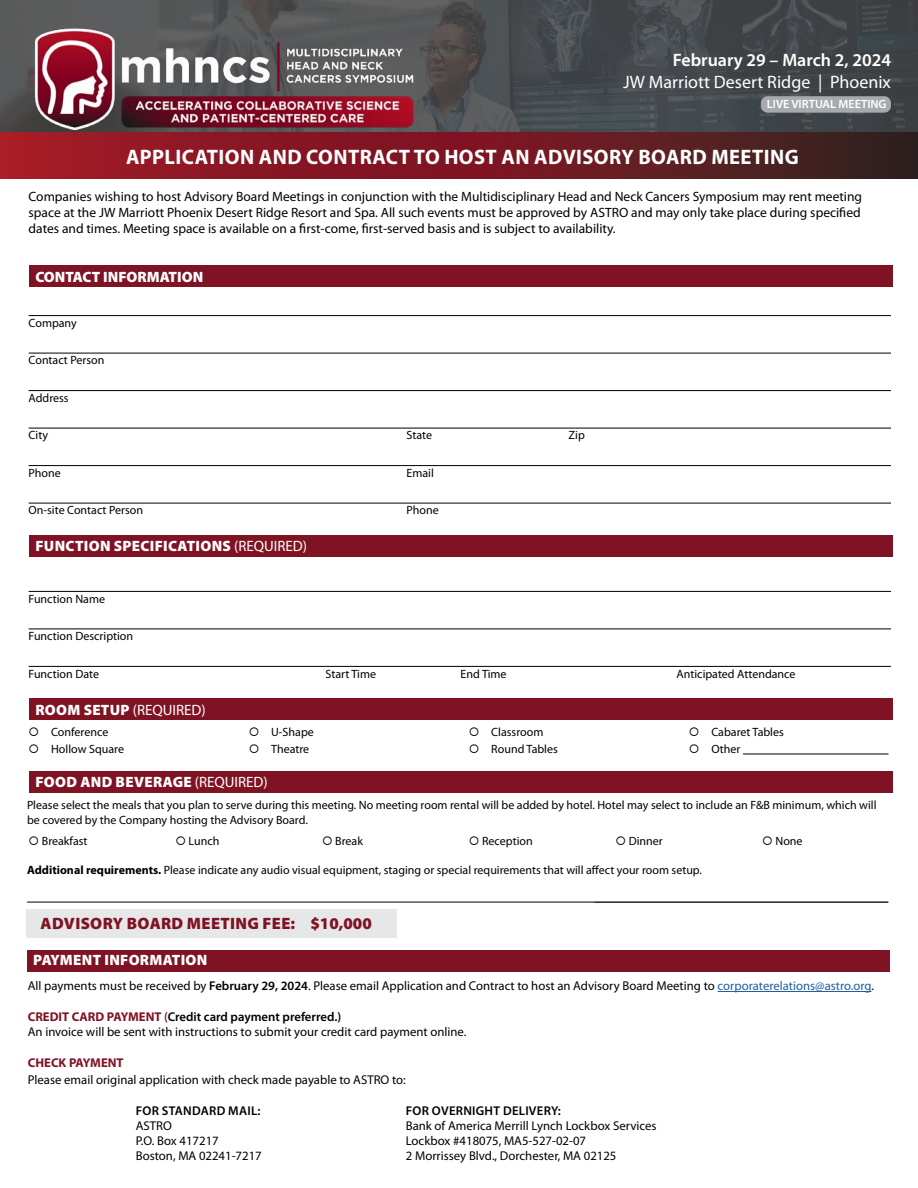
<style>
.page{position:relative;width:918px;height:1188px;background:#fff}
.page>*{position:absolute;margin:0;border:0;box-sizing:border-box;transform-origin:0 0}
.t1{font:700 21px "Myriad Pro";letter-spacing:.02em;color:#fff}
.t2{font:18px "Myriad Pro";color:#fff}
.t3{font:600 18px "Myriad Pro";color:#fff}
.t4{font:900 16.5px "Myriad Pro";letter-spacing:.02em;color:#801323}
.t5{font:900 15px "Myriad Pro";letter-spacing:.02em;color:#fff}
.t6{font:15px "Myriad Pro";color:#fff}
.t7{font:900 15px "Myriad Pro";color:#fff}
.t8{font:13.5px/16.2px "Myriad Pro";color:#000;text-align:justify}
.t9{font:12.75px/15.3px "Myriad Pro";color:#000}
.t10{font:600 12.75px "Myriad Pro";letter-spacing:.02em;color:#000}
.t11{font:700 12.75px "Myriad Pro";color:#801323}
.t12{font:12px/15px "Myriad Pro";color:#000}
.t13{font:600 12px "Myriad Pro";color:#fff}
.s1{font-weight:400}
.s2{font-weight:900}
.s3{font-weight:700}
.s4{font-weight:600}
.s5{color:#215e9e}
.s6{font-weight:700;color:#801323}
.s7{font-weight:600;color:#801323}
</style>
<div class="page">
<svg style="left:0;top:0;width:918px;height:133px;background:#484b4e"></svg>
<div style="left:761px;top:96px;width:130px;height:17px;background:#a7a9ac;border-radius:7px"></div>
<svg style="left:0;top:133px;width:918px;height:46px;background:#731a23"></svg>
<img style="left:27px;top:28px;width:393px;height:105px">
<hr style="left:29px;top:315px;width:862px;height:1px;background:#000">
<hr style="left:29px;top:353px;width:862px;height:1px;background:#000">
<hr style="left:29px;top:390px;width:862px;height:1px;background:#000">
<hr style="left:29px;top:428px;width:862px;height:1px;background:#000">
<hr style="left:29px;top:465px;width:862px;height:1px;background:#000">
<hr style="left:29px;top:503px;width:862px;height:1px;background:#000">
<hr style="left:27px;top:902px;width:861px;height:1px;background:#000">
<hr style="left:29px;top:591px;width:862px;height:1px;background:#000">
<hr style="left:29px;top:629px;width:862px;height:1px;background:#000">
<hr style="left:29px;top:666px;width:862px;height:1px;background:#000">
<div style="left:26px;top:910px;width:370px;height:28px;background:#e6e7e8"></div>
<hr style="left:743px;top:754px;width:146px;height:1px;background:#000">
<div style="left:29px;top:265px;width:864px;height:22px;background:#801323"></div>
<div style="left:29px;top:535px;width:864px;height:21px;background:#801323"></div>
<div style="left:29px;top:698px;width:864px;height:22px;background:#801323"></div>
<div style="left:29px;top:771px;width:864px;height:21px;background:#801323"></div>
<div style="left:27px;top:950px;width:862px;height:21px;background:#801323"></div>
<hr style="left:718px;top:991px;width:153px;height:1px;background:#215e9e">
<h2 class="t3" style="left:673px;top:49px;width:220px">February 29 – March 2, 2024</h2>
<h2 class="t2" style="left:623px;top:71px;width:269px">JW Marriott Desert Ridge | Phoenix</h2>
<p class="t13" style="left:767px;top:96px;width:121px">LIVE VIRTUAL MEETING</p>
<h1 class="t1" style="left:126px;top:143px;width:674px">APPLICATION AND CONTRACT TO HOST AN ADVISORY BOARD MEETING</h1>
<p class="t8" style="left:29px;top:188px;width:835px">Companies wishing to host Advisory Board Meetings in conjunction with the Multidisciplinary Head and Neck Cancers Symposium may rent meeting space at the JW Marriott Phoenix Desert Ridge Resort and Spa. All such events must be approved by ASTRO and may only take place during specified dates and times. Meeting space is available on a first-come, first-served basis and is subject to availability.</p>
<p class="t7" style="left:35px;top:266px;width:169px">CONTACT INFORMATION</p>
<p class="t12" style="left:29px;top:315px;width:50px">Company</p>
<p class="t12" style="left:29px;top:353px;width:77px">Contact Person</p>
<p class="t12" style="left:29px;top:390px;width:42px">Address</p>
<p class="t12" style="left:29px;top:428px;width:21px">City</p>
<p class="t12" style="left:407px;top:428px;width:27px">State</p>
<p class="t12" style="left:569px;top:428px;width:18px">Zip</p>
<p class="t12" style="left:29px;top:465px;width:34px">Phone</p>
<p class="t12" style="left:407px;top:465px;width:29px">Email</p>
<p class="t12" style="left:29px;top:503px;width:116px">On-site Contact Person</p>
<p class="t12" style="left:407px;top:503px;width:34px">Phone</p>
<p class="t5" style="left:36px;top:536px;width:273px">FUNCTION SPECIFICATIONS <span class="s1">(REQUIRED)</span></p>
<p class="t12" style="left:29px;top:591px;width:78px">Function Name</p>
<p class="t12" style="left:29px;top:628px;width:106px">Function Description</p>
<p class="t12" style="left:29px;top:666px;width:72px">Function Date</p>
<p class="t12" style="left:326px;top:666px;width:52px">Start Time</p>
<p class="t12" style="left:461px;top:666px;width:48px">End Time</p>
<p class="t12" style="left:677px;top:666px;width:120px">Anticipated Attendance</p>
<p class="t6" style="left:36px;top:701px;width:172px"><span class="s2">ROOM SETUP</span> (REQUIRED)</p>
<p class="t12" style="left:29px;top:725px;width:81px">○ Conference</p>
<p class="t12" style="left:29px;top:741px;width:97px">○ Hollow Square</p>
<p class="t12" style="left:249px;top:725px;width:67px">○ U-Shape</p>
<p class="t12" style="left:249px;top:741px;width:62px">○ Theatre</p>
<p class="t12" style="left:469px;top:725px;width:76px">○ Classroom</p>
<p class="t12" style="left:469px;top:741px;width:91px">○ Round Tables</p>
<p class="t12" style="left:689px;top:725px;width:97px">○ Cabaret Tables</p>
<p class="t12" style="left:689px;top:741px;width:53px">○ Other</p>
<p class="t5" style="left:36px;top:772px;width:234px">FOOD AND BEVERAGE <span class="s1">(REQUIRED)</span></p>
<p class="t12" style="left:27px;top:798px;width:851px">Please select the meals that you plan to serve during this meeting. No meeting room rental will be added by hotel. Hotel may select to include an F&amp;B minimum, which will be covered by the Company hosting the Advisory Board.</p>
<p class="t12" style="left:29px;top:833px;width:60px">○ Breakfast</p>
<p class="t12" style="left:175px;top:833px;width:46px">○ Lunch</p>
<p class="t12" style="left:322px;top:833px;width:42px">○ Break</p>
<p class="t12" style="left:469px;top:833px;width:65px">○ Reception</p>
<p class="t12" style="left:616px;top:833px;width:49px">○ Dinner</p>
<p class="t12" style="left:762px;top:833px;width:42px">○ None</p>
<p class="t12" style="left:27px;top:862px;width:676px"><span class="s3">Additional requirements.</span> Please indicate any audio visual equipment, staging or special requirements that will affect your room setup.</p>
<p class="t12" style="left:594px;top:889px;width:295px">_________________________________________________</p>
<h3 class="t4" style="left:41px;top:913px;width:333px">ADVISORY BOARD MEETING FEE: $10,000</h3>
<p class="t5" style="left:33px;top:950px;width:176px">PAYMENT INFORMATION</p>
<p class="t9" style="left:28px;top:978px;width:848px">All payments must be received by <span class="s4">February 29, 2024</span>. Please email Application and Contract to host an Advisory Board Meeting to <span class="s5">corporaterelations@astro.org</span>.</p>
<p class="t9" style="left:28px;top:1009px;width:440px"><span class="s6">CREDIT CARD PAYMENT</span> <span class="s7">(</span><span class="s4">Credit card payment preferred.)<br></span>An invoice will be sent with instructions to submit your credit card payment online.</p>
<p class="t11" style="left:28px;top:1054px;width:97px">CHECK PAYMENT</p>
<p class="t9" style="left:28px;top:1072px;width:380px">Please email original application with check made payable to ASTRO to:</p>
<p class="t10" style="left:136px;top:1102px;width:126px">FOR STANDARD MAIL:</p>
<p class="t10" style="left:406px;top:1102px;width:157px">FOR OVERNIGHT DELIVERY:</p>
<p class="t9" style="left:136px;top:1118px;width:38px">ASTRO</p>
<p class="t9" style="left:406px;top:1118px;width:252px">Bank of America Merrill Lynch Lockbox Services</p>
<p class="t9" style="left:136px;top:1133px;width:84px">P.O. Box 417217</p>
<p class="t9" style="left:406px;top:1133px;width:182px">Lockbox #418075, MA5-527-02-07</p>
<p class="t9" style="left:136px;top:1148px;width:127px">Boston, MA 02241-7217</p>
<p class="t9" style="left:406px;top:1148px;width:212px">2 Morrissey Blvd., Dorchester, MA 02125</p>
</div>
